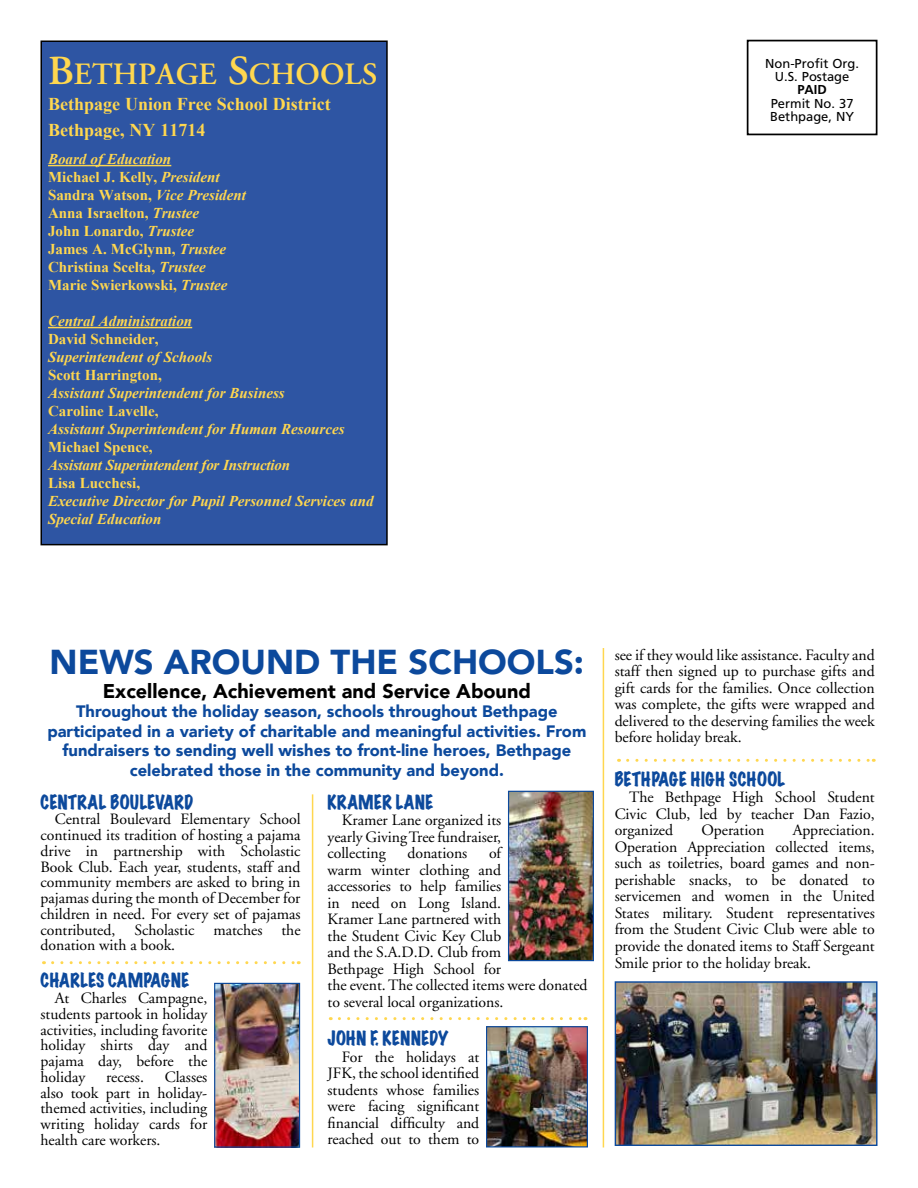
<style>
.page{position:relative;width:918px;height:1188px;background:#fff}
.page>*{position:absolute;margin:0;border:0;box-sizing:border-box;transform-origin:0 0}
.t1{font:900 34.5px "Avenir";color:#0c499c}
.t2{font:600 30.9px "Adobe Garamond";color:#ffd74f}
.t3{font:900 19.8px "Avenir";color:#000}
.t4{font:700 18px/25.8px "Times New Roman";color:#ffd74f}
.t5{font:expanded 17.85px "Marker Felt";letter-spacing:.03em;color:#0c499c;scale:.9 1}
.t6{font:900 16.5px/19.5px "Avenir";color:#0c499c;text-align:center}
.t7{font:15.75px/16.5px "Adobe Garamond";color:#000;text-align:justify}
.t8{font:700 15px/18px "Times New Roman";color:#ffd74f}
.t9{font:italic 700 15px/18px "Times New Roman";color:#ffd74f}
.t10{font:12.9px/13.2px "Frutiger";color:#000;text-align:center}
.t11{font:700 12.9px "Frutiger";color:#000}
.s1{font-size:41.25px}
.s2{font-style:italic}
</style>
<div class="page">
<div style="left:747px;top:40px;width:131px;height:95px;border:2px solid #000"></div>
<div style="left:41px;top:41px;width:346px;height:504px;background:#2e55a3"></div>
<div style="left:40px;top:41px;width:348px;height:504px;border:2px solid #000"></div>
<hr style="left:48px;top:165px;width:123px;height:1px;background:#ffd74f">
<hr style="left:48px;top:327px;width:144px;height:1px;background:#ffd74f">
<img style="left:216px;top:985px;width:82px;height:161px">
<div style="left:214px;top:983px;width:86px;height:165px;border:1px solid #0c499c"></div>
<img style="left:510px;top:793px;width:82px;height:166px">
<div style="left:508px;top:791px;width:86px;height:170px;border:1px solid #0c499c"></div>
<img style="left:488px;top:1028px;width:98px;height:117px">
<div style="left:486px;top:1026px;width:102px;height:121px;border:1px solid #0c499c"></div>
<img style="left:617px;top:983px;width:259px;height:161px">
<div style="left:615px;top:981px;width:263px;height:165px;border:1px solid #0c499c"></div>
<svg style="left:53px;top:961px;width:246px;height:3px"></svg>
<svg style="left:339px;top:1017px;width:247px;height:3px"></svg>
<svg style="left:628px;top:759px;width:246px;height:3px"></svg>
<hr style="left:312px;top:794px;width:1px;height:354px;background:#ffd74f">
<hr style="left:603px;top:648px;width:1px;height:500px;background:#ffd74f">
<h2 class="t2" style="left:48px;top:57px;width:329px"><span class="s1">B</span>ETHPAGE <span class="s1">S</span>CHOOLS</h2>
<p class="t4" style="left:48px;top:91px;width:284px">Bethpage Union Free School District<br>Bethpage, NY 11714</p>
<p class="t8" style="left:48px;top:150px;width:199px"><span class="s2">Board of Education<br></span>Michael J. Kelly, <span class="s2">President<br></span>Sandra Watson, <span class="s2">Vice President<br></span>Anna Israelton, <span class="s2">Trustee<br></span>John Lonardo, <span class="s2">Trustee<br></span>James A. McGlynn, <span class="s2">Trustee<br></span>Christina Scelta, <span class="s2">Trustee<br></span>Marie Swierkowski, <span class="s2">Trustee</span></p>
<p class="t9" style="left:48px;top:312px;width:146px">Central Administration</p>
<p class="t8" style="left:48px;top:330px;width:112px">David Schneider,</p>
<p class="t9" style="left:48px;top:348px;width:166px">Superintendent of Schools</p>
<p class="t8" style="left:48px;top:366px;width:115px">Scott Harrington,</p>
<p class="t9" style="left:48px;top:384px;width:238px">Assistant Superintendent for Business</p>
<p class="t8" style="left:48px;top:402px;width:112px">Caroline Lavelle,</p>
<p class="t9" style="left:48px;top:420px;width:298px">Assistant Superintendent for Human Resources</p>
<p class="t8" style="left:48px;top:438px;width:106px">Michael Spence,</p>
<p class="t9" style="left:48px;top:456px;width:244px">Assistant Superintendent for Instruction</p>
<p class="t8" style="left:48px;top:474px;width:94px">Lisa Lucchesi,</p>
<p class="t9" style="left:48px;top:492px;width:327px">Executive Director for Pupil Personnel Services and<br>Special Education</p>
<p class="t10" style="left:765px;top:57px;width:95px">Non-Profit Org.<br>U.S. Postage</p>
<p class="t11" style="left:797px;top:82px;width:31px">PAID</p>
<p class="t10" style="left:770px;top:96px;width:85px;text-align:left">Permit No. 37<br>Bethpage, NY</p>
<h1 class="t1" style="left:50px;top:633px;width:536px">NEWS AROUND THE SCHOOLS:</h1>
<p class="t3" style="left:103px;top:674px;width:430px">Excellence, Achievement and Service Abound</p>
<p class="t6" style="left:47px;top:702px;width:541px">Throughout the holiday season, schools throughout Bethpage participated in a variety of charitable and meaningful activities. From fundraisers to sending well wishes to front-line heroes, Bethpage celebrated those in the community and beyond.</p>
<p class="t5" style="left:40px;top:788px;width:171px">CENTRAL BOULEVARD</p>
<p class="t7" style="left:40px;top:812px;width:262px;line-height:15.8px;text-indent:14px">Central Boulevard Elementary School continued its tradition of hosting a pajama drive in partnership with Scholastic Book Club. Each year, students, staff and community members are asked to bring in pajamas during the month of December for children in need. For every set of pajamas contributed, Scholastic matches the donation with a book.</p>
<p class="t5" style="left:40px;top:966px;width:167px">CHARLES CAMPAGNE</p>
<p class="t7" style="left:40px;top:991px;width:168px;line-height:15.8px;text-indent:14px">At Charles Campagne, students partook in holiday activities, including favorite holiday shirts day and pajama day, before the holiday</p>
<p class="t7" style="left:40px;top:1069px;width:168px;line-height:15.8px;text-indent:124px">Classes also took part in holiday&shy;themed activities, including writing holiday cards for health care workers.</p>
<p class="t7" style="left:106px;top:1069px;width:39px">recess.</p>
<p class="t5" style="left:328px;top:788px;width:119px">KRAMER LANE</p>
<p class="t7" style="left:328px;top:812px;width:175px;text-indent:14px">Kramer Lane organized its yearly Giving Tree fundraiser, collecting</p>
<p class="t7" style="left:328px;top:845px;width:262px;text-align:left;text-indent:161px">of<br>warm winter clothing and<br>accessories to help families<br>in need on Long Island.<br>Kramer Lane partnered with<br>the Student Civic Key Club<br>and the S.A.D.D. Club from<br>Bethpage High School for<br>the event. The collected items were donated to several local organizations.</p>
<p class="t5" style="left:328px;top:1024px;width:136px">JOHN F. KENNEDY</p>
<p class="t7" style="left:328px;top:1049px;width:153px;text-indent:14px">For the holidays at JFK, the school identified students whose families were facing significant financial difficulty and reached out to them to</p>
<p class="t7" style="left:407px;top:845px;width:61px">donations</p>
<p class="t7" style="left:615px;top:647px;width:262px">see if they would like assistance. Faculty and staff then signed up to purchase gifts and gift cards for the families. Once collection was complete, the gifts were wrapped and delivered to the deserving families the week before holiday break.</p>
<p class="t5" style="left:615px;top:765px;width:191px">BETHPAGE HIGH SCHOOL</p>
<p class="t7" style="left:615px;top:790px;width:262px;text-indent:14px">The Bethpage High School Student Civic Club, led by teacher Dan Fazio, organized</p>
<p class="t7" style="left:615px;top:823px;width:262px;text-indent:178px">Appreciation.<br>Operation Appreciation collected items, such as toiletries, board games and non&shy;perishable snacks, to be donated to servicemen and women in the United States military. Student representatives from the Student Civic Club were able to provide the donated items to Staff Sergeant Smile prior to the holiday break.</p>
<p class="t7" style="left:702px;top:823px;width:64px">Operation</p>
</div>
